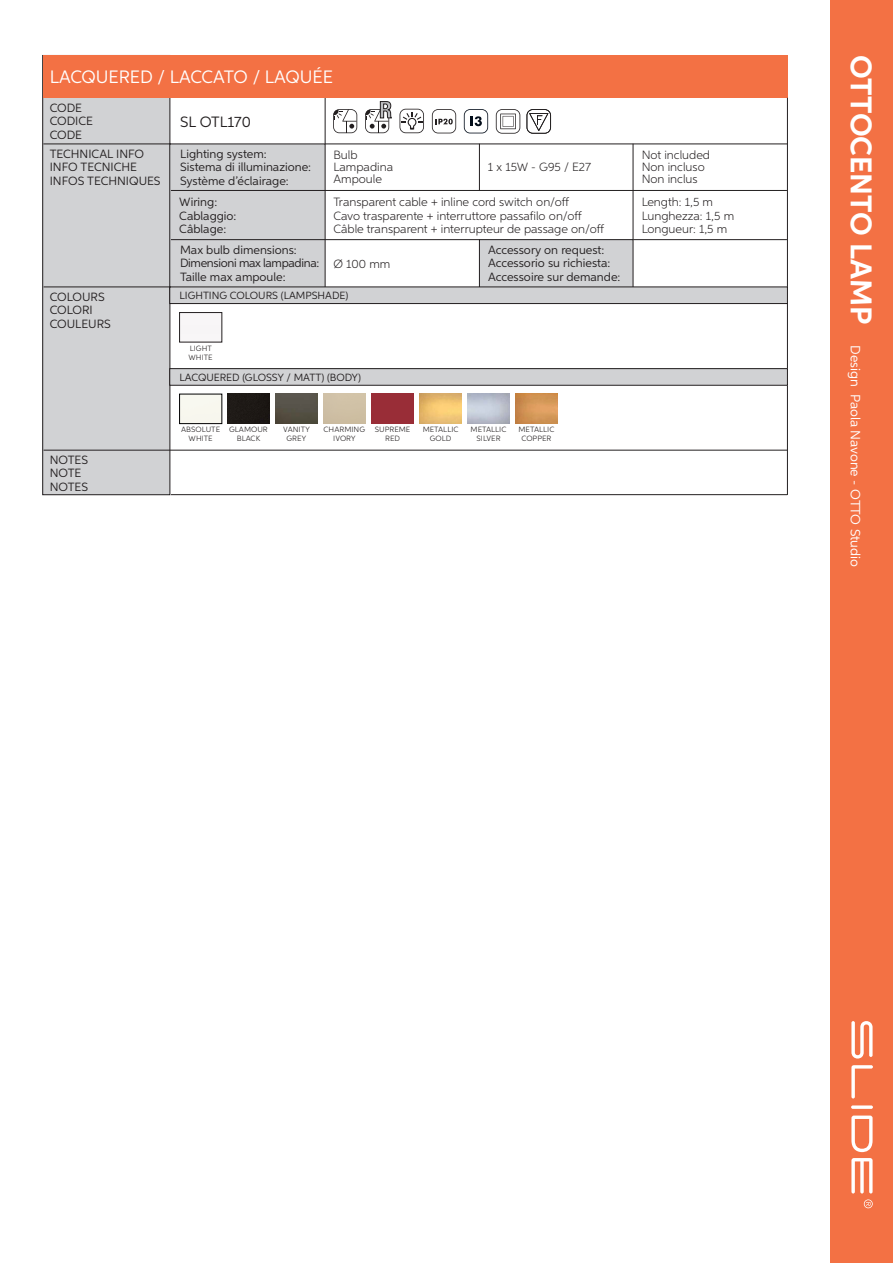
<style>
.page{position:relative;width:893px;height:1263px;background:#fff}
.page>*{position:absolute;margin:0;border:0;box-sizing:border-box;transform-origin:0 0}
.t1{font:700 30px "Aspira";color:#fff}
.t2{font:18px "Aspira";color:#fff}
.t3{font:15px "Aspira";color:#231f20}
.t4{font:13.5px "Aspira";color:#fff}
.t5{font:12px/13.5px "Aspira";color:#231f20}
.t6{font:300 12px/13.5px "Aspira";color:#231f20}
.t7{font:10.5px "Aspira";color:#231f20}
.t8{font:300 9px/9px "Aspira";color:#231f20;text-align:center}
</style>
<div class="page">
<div style="left:43px;top:55px;width:127px;height:440px;background:#d1d2d4"></div>
<div style="left:43px;top:55px;width:127px;height:440px;border:1px solid #231f20"></div>
<div style="left:830px;top:0;width:63px;height:1263px;background:#f37144"></div>
<svg style="left:864px;top:1199px;width:9px;height:9px"></svg>
<svg style="left:851px;top:1105px;width:22px;height:4px"></svg>
<svg style="left:851px;top:1115px;width:21px;height:37px"></svg>
<svg style="left:851px;top:1065px;width:22px;height:33px"></svg>
<svg style="left:851px;top:1158px;width:21px;height:35px"></svg>
<svg style="left:851px;top:1021px;width:21px;height:37px"></svg>
<div style="left:479px;top:240px;width:154px;height:49px;background:#d1d2d4"></div>
<div style="left:479px;top:239px;width:154px;height:50px;border:1px solid #231f20"></div>
<div style="left:170px;top:144px;width:155px;height:145px;background:#d1d2d4"></div>
<div style="left:170px;top:287px;width:617px;height:17px;background:#d1d2d4"></div>
<div style="left:170px;top:287px;width:618px;height:17px;border:1px solid #231f20"></div>
<hr style="left:171px;top:190px;width:616px;height:1px;background:#231f20">
<hr style="left:633px;top:239px;width:154px;height:1px;background:#231f20">
<hr style="left:171px;top:239px;width:308px;height:1px;background:#231f20">
<hr style="left:325px;top:144px;width:462px;height:1px;background:#231f20">
<hr style="left:44px;top:287px;width:127px;height:1px;background:#231f20">
<hr style="left:325px;top:98px;width:1px;height:46px;background:#231f20">
<hr style="left:479px;top:144px;width:1px;height:47px;background:#231f20">
<hr style="left:633px;top:144px;width:1px;height:96px;background:#231f20">
<div style="left:43px;top:55px;width:745px;height:43px;background:#f37144"></div>
<hr style="left:787px;top:98px;width:1px;height:189px;background:#231f20">
<hr style="left:43px;top:144px;width:128px;height:1px;background:#231f20">
<hr style="left:787px;top:304px;width:1px;height:64px;background:#231f20">
<hr style="left:171px;top:494px;width:616px;height:1px;background:#231f20">
<div style="left:179px;top:312px;width:43px;height:30px;border:1px solid #231f20"></div>
<svg style="left:333px;top:109px;width:24px;height:24px"></svg>
<svg style="left:365px;top:101px;width:27px;height:44px"></svg>
<svg style="left:399px;top:109px;width:25px;height:24px"></svg>
<svg style="left:432px;top:109px;width:24px;height:24px"></svg>
<svg style="left:496px;top:109px;width:24px;height:25px"></svg>
<svg style="left:526px;top:109px;width:25px;height:25px"></svg>
<svg style="left:464px;top:109px;width:24px;height:24px"></svg>
<div style="left:170px;top:369px;width:617px;height:16px;background:#d1d2d4"></div>
<div style="left:170px;top:368px;width:618px;height:17px;border:1px solid #231f20"></div>
<hr style="left:787px;top:385px;width:1px;height:110px;background:#231f20">
<hr style="left:44px;top:450px;width:743px;height:1px;background:#231f20">
<img style="left:227px;top:394px;width:43px;height:30px">
<img style="left:275px;top:394px;width:43px;height:30px">
<img style="left:371px;top:394px;width:43px;height:30px">
<img style="left:419px;top:394px;width:43px;height:30px">
<img style="left:515px;top:394px;width:43px;height:30px">
<div style="left:179px;top:394px;width:43px;height:30px;border:1px solid #000001"></div>
<h2 class="t2" style="left:50px;top:66px;width:285px">LACQUERED / LACCATO / LAQUÉE</h2>
<p class="t5" style="left:50px;top:101px;width:45px">CODE<br>CODICE<br>CODE</p>
<p class="t5" style="left:50px;top:146px;width:112px">TECHNICAL INFO<br>INFO TECNICHE<br>INFOS TECHNIQUES</p>
<p class="t3" style="left:180px;top:113px;width:72px">SL OTL170</p>
<p class="t5" style="left:180px;top:146px;width:133px">Lighting system:<br>Sistema di illuminazione:<br>Système d’éclairage:</p>
<p class="t6" style="left:333px;top:148px;width:61px;line-height:12px">Bulb<br>Lampadina<br>Ampoule</p>
<p class="t6" style="left:642px;top:148px;width:70px;line-height:12px">Not included<br>Non incluso<br>Non inclus</p>
<p class="t6" style="left:488px;top:160px;width:105px">1 x 15W - G95 / E27</p>
<p class="t5" style="left:179px;top:195px;width:59px">Wiring:<br>Cablaggio:<br>Câblage:</p>
<p class="t6" style="left:333px;top:195px;width:272px">Transparent cable + inline cord switch on/off<br>Cavo trasparente + interruttore passafilo on/off<br>Câble transparent + interrupteur de passage on/off</p>
<p class="t6" style="left:642px;top:195px;width:94px">Length: 1,5 m<br>Lunghezza: 1,5 m<br>Longueur: 1,5 m</p>
<p class="t5" style="left:180px;top:243px;width:141px">Max bulb dimensions:<br>Dimensioni max lampadina:<br>Taille max ampoule:</p>
<p class="t6" style="left:333px;top:256px;width:58px">Ø 100 mm</p>
<p class="t5" style="left:488px;top:243px;width:134px">Accessory on request:<br>Accessorio su richiesta:<br>Accessoire sur demande:</p>
<p class="t5" style="left:50px;top:289px;width:56px">COLOURS</p>
<p class="t7" style="left:179px;top:289px;width:170px">LIGHTING COLOURS (LAMPSHADE)</p>
<p class="t5" style="left:50px;top:303px;width:63px">COLORI<br>COULEURS</p>
<p class="t8" style="left:189px;top:343px;width:26px;text-align:left">light white</p>
<p class="t7" style="left:179px;top:371px;width:183px">LACQUERED (GLOSSY / MATT) (BODY)</p>
<p class="t5" style="left:50px;top:453px;width:40px">NOTES<br>NOTE<br>NOTES</p>
<p class="t8" style="left:229px;top:425px;width:40px">glamour black</p>
<p class="t8" style="left:181px;top:425px;width:40px">absolute white</p>
<p class="t8" style="left:283px;top:425px;width:28px">vanity grey</p>
<p class="t8" style="left:324px;top:425px;width:43px">charming ivory</p>
<p class="t8" style="left:375px;top:425px;width:37px">supreme red</p>
<p class="t8" style="left:423px;top:425px;width:37px">metallic gold</p>
<p class="t8" style="left:471px;top:425px;width:37px">metallic silver</p>
<p class="t8" style="left:518px;top:425px;width:37px">metallic copper</p>
<h1 class="t1" style="left:880px;top:55px;width:270px;rotate:90deg">OTTOCENTO LAMP</h1>
<p class="t4" style="left:864px;top:345px;width:224px;rotate:90deg">Design Paola Navone - OTTO Studio</p>
</div>
